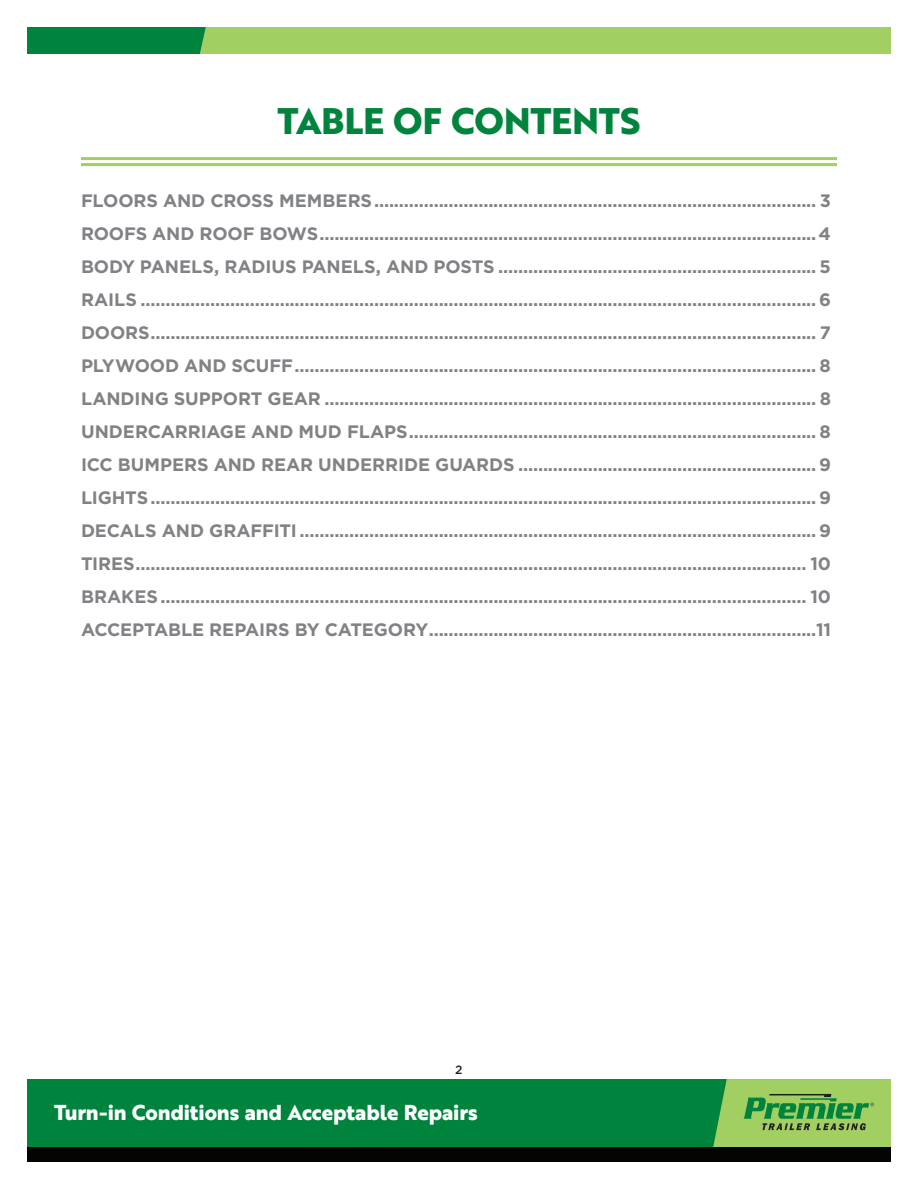
<style>
.page{position:relative;width:918px;height:1188px;background:#fff}
.page>*{position:absolute;margin:0;border:0;box-sizing:border-box;transform-origin:0 0}
.t1{font:700 36px "Brother 1816 Extra";letter-spacing:-.005em;color:#00843d}
.t2{font:700 21px "Brother 1816 Extra";color:#fff}
.t3{font:700 18px/33px "Gotham";letter-spacing:-.005em;color:#808285}
.t4{font:500 12px "Gotham";color:#231f20}
</style>
<div class="page">
<div style="left:27px;top:1079px;width:864px;height:68px;background:#00843d"></div>
<svg style="left:713px;top:1079px;width:178px;height:68px;background:#83bd59"></svg>
<div style="left:27px;top:1147px;width:864px;height:15px;background:#040503"></div>
<div style="left:27px;top:27px;width:864px;height:27px;background:#a1cf61"></div>
<hr style="left:81px;top:157px;width:756px;height:3px;background:#a1cf61">
<hr style="left:81px;top:163px;width:756px;height:3px;background:#a1cf61">
<div style="left:27px;top:27px;width:179px;height:27px;background:#00843d"></div>
<p class="t1" style="left:278px;top:94px;width:364px">TABLE OF CONTENTS</p>
<p class="t3" style="left:81px;top:184px;width:752px">FLOORS AND CROSS MEMBERS......................................................................................... 3</p>
<p class="t3" style="left:81px;top:217px;width:752px">ROOFS AND ROOF BOWS....................................................................................................4</p>
<p class="t3" style="left:81px;top:250px;width:752px">BODY PANELS, RADIUS PANELS, AND POSTS ................................................................ 5</p>
<p class="t3" style="left:81px;top:283px;width:752px">RAILS ........................................................................................................................................ 6</p>
<p class="t3" style="left:81px;top:316px;width:752px">DOORS...................................................................................................................................... 7</p>
<p class="t3" style="left:81px;top:349px;width:752px">PLYWOOD AND SCUFF......................................................................................................... 8</p>
<p class="t3" style="left:81px;top:382px;width:752px">LANDING SUPPORT GEAR ................................................................................................... 8<br>UNDERCARRIAGE AND MUD FLAPS.................................................................................. 8</p>
<p class="t3" style="left:81px;top:448px;width:752px">ICC BUMPERS AND REAR UNDERRIDE GUARDS ............................................................ 9</p>
<p class="t3" style="left:81px;top:481px;width:752px">LIGHTS...................................................................................................................................... 9</p>
<p class="t3" style="left:81px;top:514px;width:752px">DECALS AND GRAFFITI ........................................................................................................ 9</p>
<p class="t3" style="left:81px;top:547px;width:752px">TIRES....................................................................................................................................... 10</p>
<p class="t3" style="left:81px;top:580px;width:752px">BRAKES.................................................................................................................................. 10</p>
<p class="t3" style="left:81px;top:613px;width:752px">ACCEPTABLE REPAIRS BY CATEGORY..............................................................................11</p>
<p class="t4" style="left:455px;top:1062px;width:9px">2</p>
<p class="t2" style="left:54px;top:1096px;width:425px">Turn-in Conditions and Acceptable Repairs</p>
</div>
